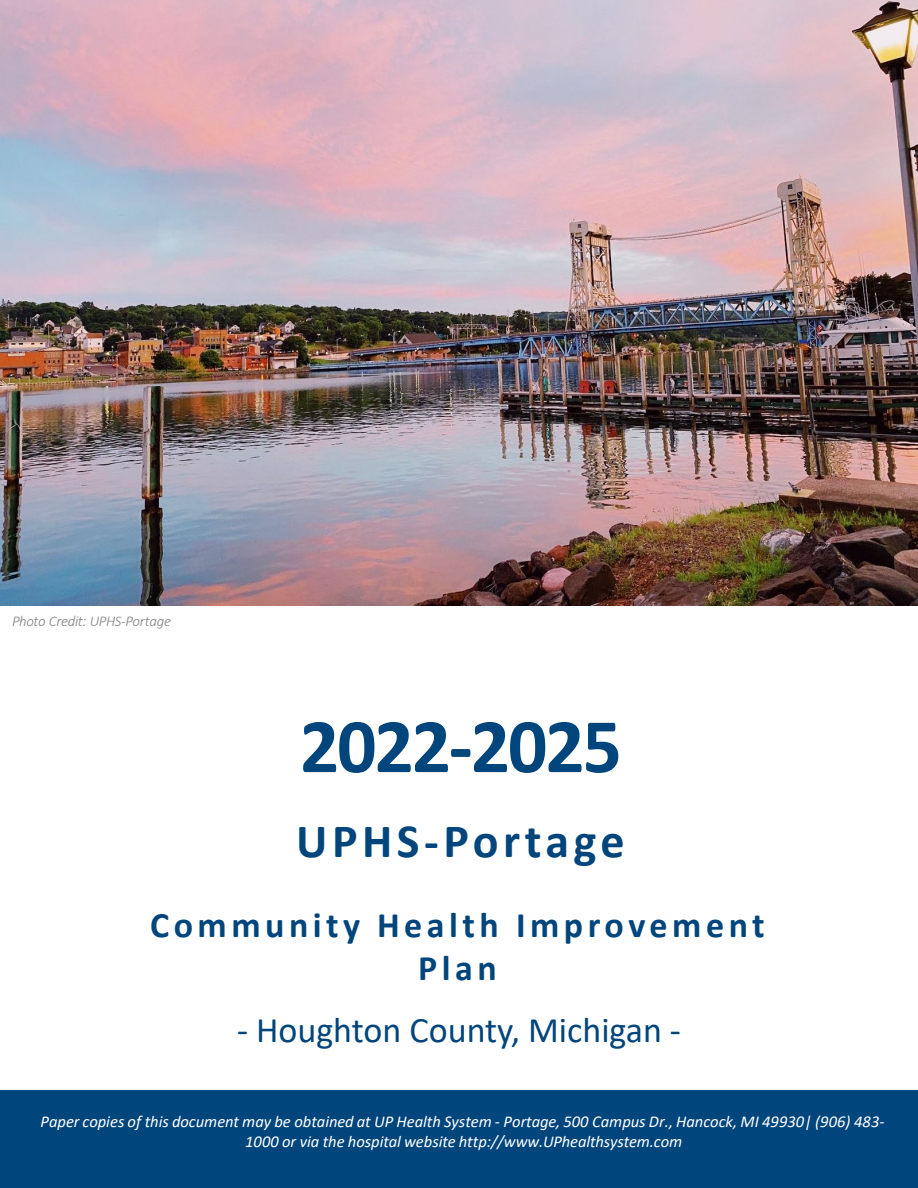
<style>
.page{position:relative;width:918px;height:1188px;background:#fff}
.page>*{position:absolute;margin:0;border:0;box-sizing:border-box;transform-origin:0 0}
.t1{font:700 78px "Calibri";letter-spacing:-.03em;color:#00457c}
.t2{font:700 48px "Calibri";letter-spacing:.09em;color:#00457c}
.t3{font:700 36px/43.2px "Calibri";letter-spacing:.125em;color:#00457c;text-align:center}
.t4{font:36px "Calibri";color:#00457c}
.t5{font:italic 16.5px/19.8px "Calibri";color:#fff;text-align:center}
.t6{font:italic 300 15px "Calibri";letter-spacing:-.025em;color:#7f7f7f}
</style>
<div class="page">
<img style="left:0;top:0;width:918px;height:605px">
<div style="left:0;top:1091px;width:918px;height:97px;background:#00457c"></div>
<p class="t6" style="left:12px;top:611px;width:161px">Photo Credit: UPHS-Portage</p>
<p class="t1" style="left:300px;top:691px;width:324px">2022-2025</p>
<p class="t2" style="left:296px;top:807px;width:330px">UPHS-Portage</p>
<p class="t3" style="left:150px;top:903px;width:616px">Community Health Improvement<br>Plan</p>
<p class="t4" style="left:237px;top:1005px;width:445px">- Houghton County, Michigan -</p>
<p class="t5" style="left:40px;top:1111px;width:846px">Paper copies of this document may be obtained at UP Health System - Portage, 500 Campus Dr., Hancock, MI 49930| (906) 483-<br>1000 or via the hospital website http://www.UPhealthsystem.com</p>
</div>
